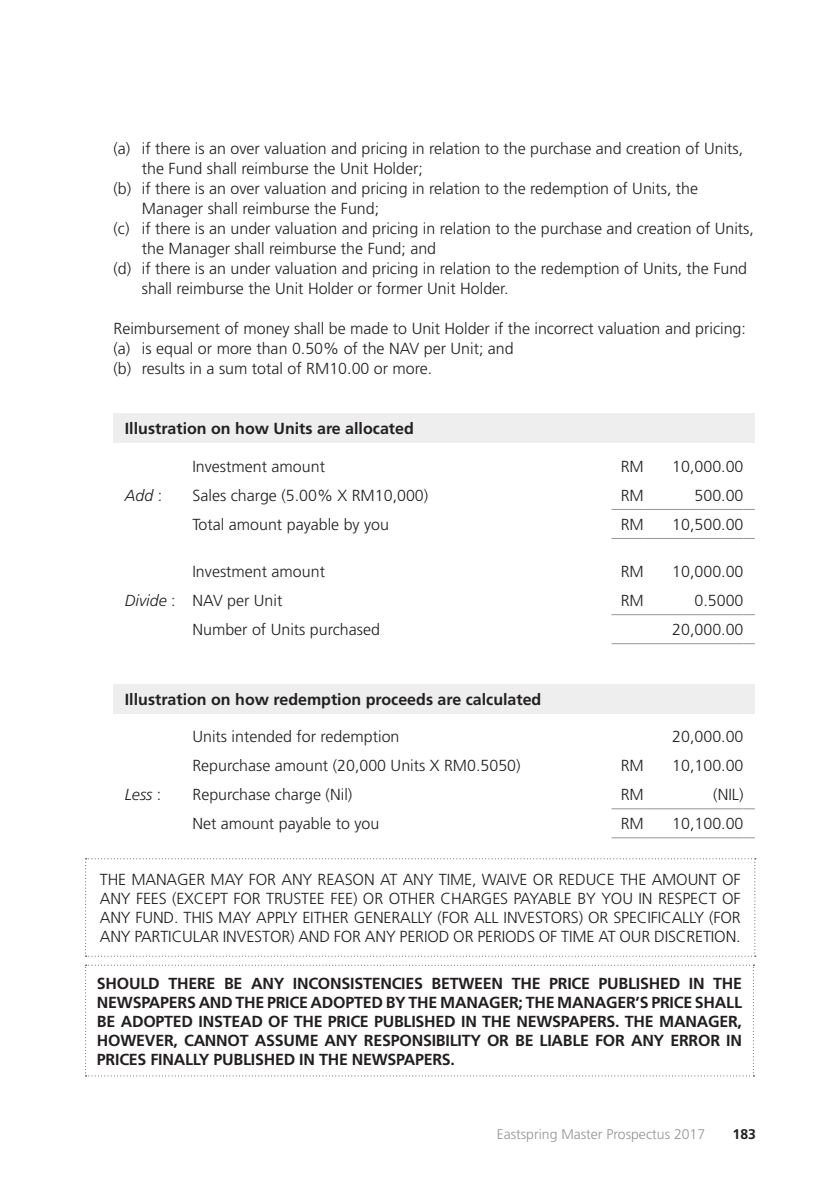
<style>
.page{position:relative;width:840px;height:1191px;background:#fff}
.page>*{position:absolute;margin:0;border:0;box-sizing:border-box;transform-origin:0 0}
.t1{font:300 16px/19px "Frutiger";color:#231f20}
.t2{font:700 16px/19px "Frutiger";color:#231f20;text-align:justify}
.t3{font:italic 300 16px "Frutiger";color:#231f20}
.t4{font:300 14px "Frutiger";color:#939598}
.t5{font:700 14px "Frutiger";color:#231f20}
.s1{font-style:normal}
.s2{font-style:italic}
</style>
<div class="page">
<div style="left:113px;top:414px;width:641px;height:29px;background:#eeeeef"></div>
<hr style="left:611px;top:509px;width:32px;height:1px;background:#939598">
<hr style="left:643px;top:509px;width:100px;height:1px;background:#939598">
<hr style="left:611px;top:538px;width:32px;height:1px;background:#939598">
<hr style="left:643px;top:538px;width:100px;height:1px;background:#939598">
<hr style="left:611px;top:614px;width:32px;height:1px;background:#939598">
<hr style="left:643px;top:614px;width:100px;height:1px;background:#939598">
<hr style="left:611px;top:643px;width:32px;height:1px;background:#939598">
<hr style="left:643px;top:643px;width:100px;height:1px;background:#939598">
<div style="left:113px;top:684px;width:641px;height:29px;background:#eeeeef"></div>
<hr style="left:611px;top:808px;width:32px;height:1px;background:#939598">
<hr style="left:643px;top:808px;width:100px;height:1px;background:#939598">
<hr style="left:611px;top:837px;width:32px;height:1px;background:#939598">
<hr style="left:643px;top:837px;width:100px;height:1px;background:#939598">
<svg style="left:85px;top:858px;width:670px;height:98px"></svg>
<svg style="left:85px;top:964px;width:669px;height:112px"></svg>
<p class="t1" style="left:113px;top:139px;width:631px">(a) if there is an over valuation and pricing in relation to the purchase and creation of Units,</p>
<p class="t1" style="left:142px;top:159px;width:282px">the Fund shall reimburse the Unit Holder;</p>
<p class="t1" style="left:113px;top:179px;width:586px">(b) if there is an over valuation and pricing in relation to the redemption of Units, the</p>
<p class="t1" style="left:142px;top:199px;width:239px">Manager shall reimburse the Fund;</p>
<p class="t1" style="left:113px;top:219px;width:641px">(c) if there is an under valuation and pricing in relation to the purchase and creation of Units,</p>
<p class="t1" style="left:142px;top:239px;width:295px">the Manager shall reimburse the Fund; and</p>
<p class="t1" style="left:113px;top:259px;width:634px">(d) if there is an under valuation and pricing in relation to the redemption of Units, the Fund</p>
<p class="t1" style="left:142px;top:279px;width:368px">shall reimburse the Unit Holder or former Unit Holder.</p>
<p class="t1" style="left:113px;top:318px;width:633px;line-height:20px">Reimbursement of money shall be made to Unit Holder if the incorrect valuation and pricing: (a) is equal or more than 0.50% of the NAV per Unit; and<br>(b) results in a sum total of RM10.00 or more.</p>
<p class="t2" style="left:125px;top:419px;width:290px">Illustration on how Units are allocated</p>
<p class="t1" style="left:192px;top:457px;width:134px">Investment amount</p>
<p class="t1" style="left:620px;top:457px;width:25px">RM</p>
<p class="t1" style="left:672px;top:457px;width:73px">10,000.00</p>
<p class="t3" style="left:125px;top:486px;width:39px">Add <span class="s1">:</span></p>
<p class="t1" style="left:192px;top:486px;width:237px">Sales charge (5.00% X RM10,000)</p>
<p class="t1" style="left:620px;top:486px;width:25px">RM</p>
<p class="t1" style="left:694px;top:486px;width:50px">500.00</p>
<p class="t1" style="left:192px;top:515px;width:198px">Total amount payable by you</p>
<p class="t1" style="left:620px;top:515px;width:25px">RM</p>
<p class="t1" style="left:672px;top:515px;width:73px">10,500.00</p>
<p class="t1" style="left:192px;top:562px;width:134px">Investment amount</p>
<p class="t1" style="left:620px;top:562px;width:25px">RM</p>
<p class="t1" style="left:672px;top:562px;width:73px">10,000.00</p>
<p class="t1" style="left:125px;top:591px;width:159px"><span class="s2">Divide</span> : NAV per Unit</p>
<p class="t1" style="left:620px;top:591px;width:25px">RM</p>
<p class="t1" style="left:694px;top:591px;width:50px">0.5000</p>
<p class="t1" style="left:192px;top:620px;width:189px">Number of Units purchased</p>
<p class="t1" style="left:672px;top:620px;width:73px">20,000.00</p>
<p class="t2" style="left:125px;top:689px;width:418px">Illustration on how redemption proceeds are calculated</p>
<p class="t1" style="left:192px;top:727px;width:208px">Units intended for redemption</p>
<p class="t1" style="left:672px;top:727px;width:73px">20,000.00</p>
<p class="t1" style="left:192px;top:756px;width:329px">Repurchase amount (20,000 Units X RM0.5050)</p>
<p class="t1" style="left:620px;top:756px;width:25px">RM</p>
<p class="t1" style="left:672px;top:756px;width:73px">10,100.00</p>
<p class="t3" style="left:125px;top:785px;width:38px">Less <span class="s1">:</span></p>
<p class="t1" style="left:192px;top:785px;width:161px">Repurchase charge (Nil)</p>
<p class="t1" style="left:620px;top:785px;width:25px">RM</p>
<p class="t1" style="left:712px;top:785px;width:32px">(Nil)</p>
<p class="t1" style="left:192px;top:814px;width:188px">Net amount payable to you</p>
<p class="t1" style="left:620px;top:814px;width:25px">RM</p>
<p class="t1" style="left:672px;top:814px;width:73px">10,100.00</p>
<p class="t1" style="left:100px;top:870px;width:642px;text-align:justify">THE MANAGER MAY FOR ANY REASON AT ANY TIME, WAIVE OR REDUCE THE AMOUNT OF ANY FEES (EXCEPT FOR TRUSTEE FEE) OR OTHER CHARGES PAYABLE BY YOU IN RESPECT OF ANY FUND. THIS MAY APPLY EITHER GENERALLY (FOR ALL INVESTORS) OR SPECIFICALLY (FOR ANY PARTICULAR INVESTOR) AND FOR ANY PERIOD OR PERIODS OF TIME AT OUR DISCRETION.</p>
<p class="t2" style="left:97px;top:973px;width:646px">SHOULD THERE BE ANY INCONSISTENCIES BETWEEN THE PRICE PUBLISHED IN THE NEWSPAPERS AND THE PRICE ADOPTED BY THE MANAGER; THE MANAGER’S PRICE SHALL BE ADOPTED INSTEAD OF THE PRICE PUBLISHED IN THE NEWSPAPERS. THE MANAGER, HOWEVER, CANNOT ASSUME ANY RESPONSIBILITY OR BE LIABLE FOR ANY ERROR IN PRICES FINALLY PUBLISHED IN THE NEWSPAPERS.</p>
<p class="t4" style="left:496px;top:1126px;width:210px">Eastspring Master Prospectus 2017</p>
<p class="t5" style="left:732px;top:1126px;width:25px">183</p>
</div>
